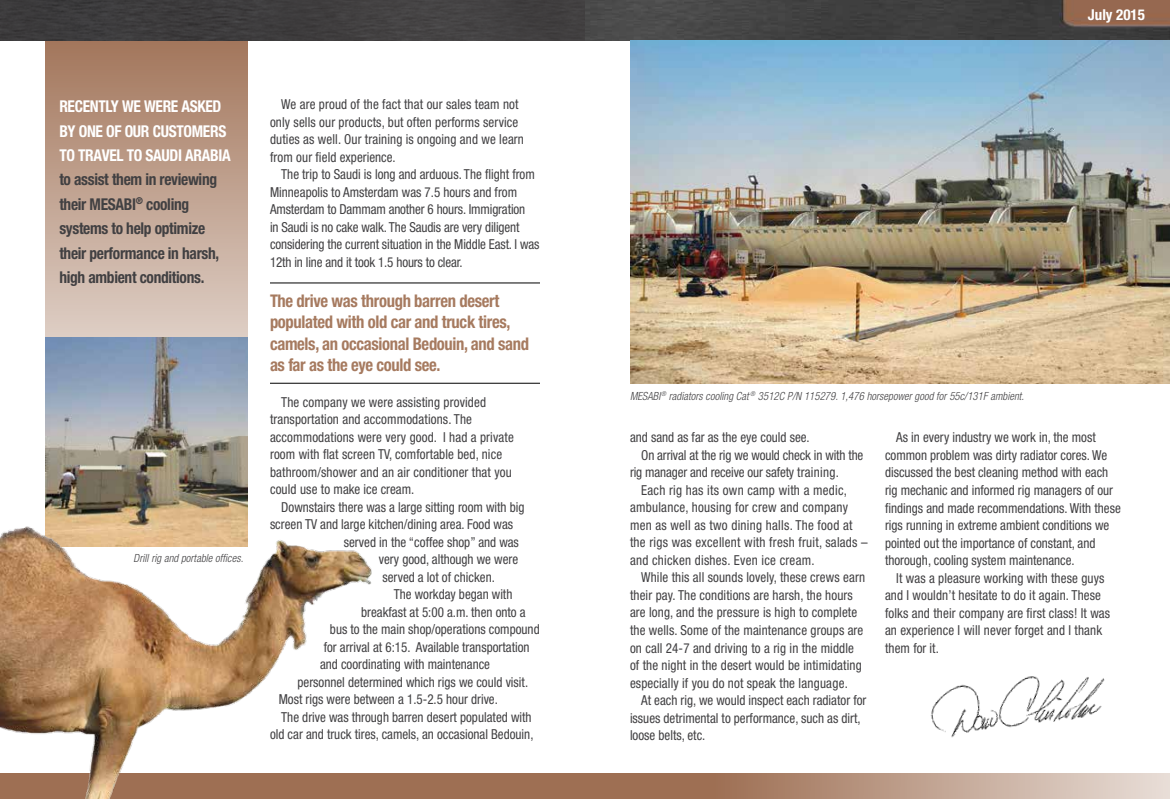
<style>
.page{position:relative;width:1170px;height:799px;background:#fff}
.page>*{position:absolute;margin:0;border:0;box-sizing:border-box;transform-origin:0 0}
.t1{font:700 condensed 17.5px/21.2px "Helvetica Neue";letter-spacing:-.02em;color:#a67a5f;scale:.95 1}
.t2{font:700 condensed 16.25px/24.4px "Helvetica Neue";letter-spacing:-.02em;color:#414042;scale:.95 1}
.t3{font:700 condensed 16.25px/24.4px "Helvetica Neue";letter-spacing:-.02em;color:#fff;scale:.95 1}
.t4{font:700 condensed 15px "Helvetica Neue";color:#fff}
.t5{font:condensed 13.75px/17.5px "Helvetica Neue";color:#414042;scale:.95 1}
.t6{font:condensed 13.75px "Helvetica Neue";letter-spacing:.02em;color:#414042;scale:.95 1}
.t7{font:italic 300 condensed 11.25px "Helvetica Neue";letter-spacing:.01em;color:#414042;scale:.95 1}
</style>
<div class="page">
<svg style="left:45px;top:41px;width:202px;height:296px;background:#c0a290"></svg>
<img style="left:0;top:0;width:1170px;height:41px">
<img style="left:930px;top:676px;width:175px;height:62px">
<svg style="left:389px;top:773px;width:781px;height:26px;background:#b38f79"></svg>
<img style="left:630px;top:41px;width:540px;height:342px">
<img style="left:45px;top:337px;width:202px;height:173px">
<img style="left:0;top:510px;width:389px;height:289px">
<hr style="left:270px;top:283px;width:270px;height:1px;background:#000">
<hr style="left:270px;top:383px;width:270px;height:1px;background:#000">
<p class="t3" style="left:59px;top:94px;width:182px">RECENTLY WE WERE ASKED<br>BY ONE OF OUR CUSTOMERS<br>TO TRAVEL TO SAUDI ARABIA</p>
<p class="t2" style="left:59px;top:167px;width:170px">to assist them in reviewing their MESABI<sup>®</sup> cooling systems to help optimize their performance in harsh, high ambient conditions.</p>
<p class="t7" style="left:134px;top:552px;width:117px">Drill rig and portable offices.</p>
<p class="t5" style="left:270px;top:95px;width:269px;text-indent:11px">We are proud of the fact that our sales team not only sells our products, but often performs service duties as well. Our training is ongoing and we learn from our field experience.</p>
<p class="t5" style="left:270px;top:165px;width:285px;text-indent:11px">The trip to Saudi is long and arduous. The flight from Minneapolis to Amsterdam was 7.5 hours and from Amsterdam to Dammam another 6 hours. Immigration<br>in Saudi is no cake walk. The Saudis are very diligent considering the current situation in the Middle East. I was 12th in line and it took 1.5 hours to clear.</p>
<p class="t1" style="left:270px;top:290px;width:274px">The drive was through barren desert populated with old car and truck tires, camels, an occasional Bedouin, and sand as far as the eye could see.</p>
<p class="t5" style="left:270px;top:393px;width:258px;text-indent:11px">The company we were assisting provided transportation and accommodations. The accommodations were very good. I had a private room with flat screen TV, comfortable bed, nice bathroom/shower and an air conditioner that you could use to make ice cream.</p>
<p class="t5" style="left:281px;top:498px;width:258px">Downstairs there was a large sitting room with big</p>
<p class="t5" style="left:270px;top:516px;width:257px">screen TV and large kitchen/dining area. Food was</p>
<p class="t5" style="left:344px;top:533px;width:186px">served in the “coffee shop” and was</p>
<p class="t5" style="left:379px;top:551px;width:148px">very good, although we were</p>
<p class="t5" style="left:382px;top:568px;width:120px">served a lot of chicken.</p>
<p class="t5" style="left:394px;top:586px;width:126px">The workday began with</p>
<p class="t5" style="left:361px;top:603px;width:175px">breakfast at 5:00 a.m. then onto a</p>
<p class="t5" style="left:330px;top:621px;width:222px">bus to the main shop/operations compound</p>
<p class="t5" style="left:324px;top:638px;width:218px">for arrival at 6:15. Available transportation</p>
<p class="t5" style="left:320px;top:656px;width:181px">and coordinating with maintenance</p>
<p class="t5" style="left:298px;top:673px;width:244px">personnel determined which rigs we could visit.</p>
<p class="t5" style="left:279px;top:691px;width:232px">Most rigs were between a 1.5-2.5 hour drive.</p>
<p class="t5" style="left:281px;top:708px;width:265px">The drive was through barren desert populated with</p>
<p class="t5" style="left:270px;top:726px;width:279px">old car and truck tires, camels, an occasional Bedouin,</p>
<p class="t4" style="left:1088px;top:6px;width:59px">July 2015</p>
<p class="t7" style="left:630px;top:389px;width:416px">MESABI<sup>®</sup> radiators cooling Cat <sup>®</sup> 3512C P/N 115279. 1,476 horsepower good for 55c/131F ambient.</p>
<p class="t5" style="left:630px;top:429px;width:191px">and sand as far as the eye could see.</p>
<p class="t5" style="left:641px;top:446px;width:235px">On arrival at the rig we would check in with the</p>
<p class="t5" style="left:630px;top:464px;width:221px">rig manager and receive our safety training.</p>
<p class="t6" style="left:641px;top:482px;width:218px">Each rig has its own camp with a medic,</p>
<p class="t6" style="left:630px;top:499px;width:231px">ambulance, housing for crew and company</p>
<p class="t6" style="left:630px;top:517px;width:236px">men as well as two dining halls. The food at</p>
<p class="t6" style="left:630px;top:534px;width:252px">the rigs was excellent with fresh fruit, salads –</p>
<p class="t6" style="left:630px;top:552px;width:196px">and chicken dishes. Even ice cream.</p>
<p class="t5" style="left:641px;top:569px;width:237px">While this all sounds lovely, these crews earn</p>
<p class="t5" style="left:630px;top:586px;width:236px">their pay. The conditions are harsh, the hours</p>
<p class="t5" style="left:630px;top:604px;width:241px">are long, and the pressure is high to complete</p>
<p class="t5" style="left:630px;top:621px;width:247px">the wells. Some of the maintenance groups are</p>
<p class="t5" style="left:630px;top:639px;width:237px">on call 24-7 and driving to a rig in the middle</p>
<p class="t5" style="left:630px;top:656px;width:246px">of the night in the desert would be intimidating</p>
<p class="t5" style="left:630px;top:674px;width:231px">especially if you do not speak the language.</p>
<p class="t5" style="left:641px;top:691px;width:239px">At each rig, we would inspect each radiator for</p>
<p class="t5" style="left:630px;top:709px;width:244px">issues detrimental to performance, such as dirt,</p>
<p class="t5" style="left:630px;top:726px;width:81px">loose belts, etc.</p>
<p class="t5" style="left:885px;top:429px;width:250px;text-indent:11px">As in every industry we work in, the most common problem was dirty radiator cores. We discussed the best cleaning method with each rig mechanic and informed rig managers of our findings and made recommendations. With these rigs running in extreme ambient conditions we pointed out the importance of constant, and thorough, cooling system maintenance.</p>
<p class="t5" style="left:885px;top:569px;width:239px;text-indent:11px">It was a pleasure working with these guys and I wouldn’t hesitate to do it again. These folks and their company are first class! It was an experience I will never forget and I thank them for it.</p>
</div>
